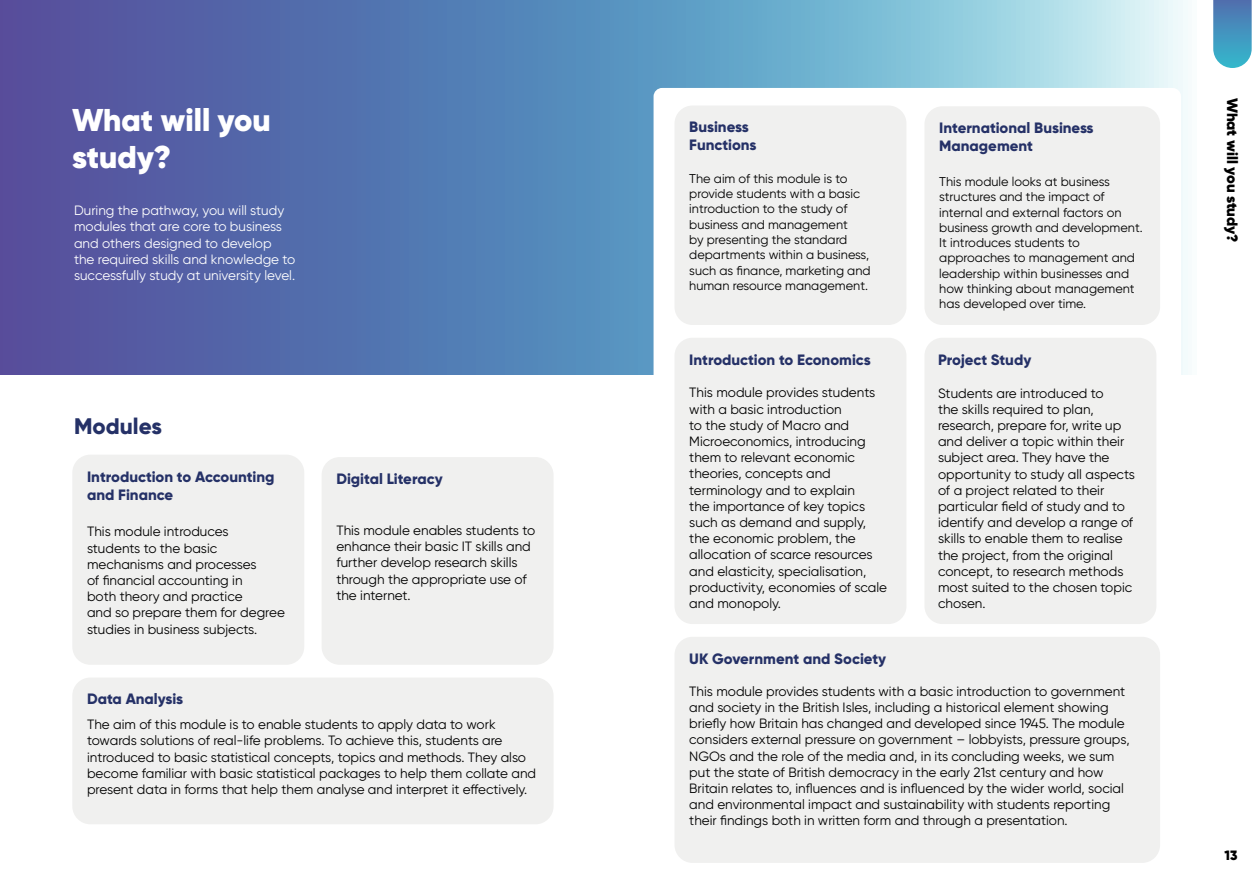
<style>
.page{position:relative;width:1259px;height:893px;background:#fff}
.page>*{position:absolute;margin:0;border:0;box-sizing:border-box;transform-origin:0 0}
.t1{font:900 31.5px "Gilroy";color:#fff}
.t2{font:800 22.5px "Gilroy";color:#253167}
.t3{font:800 15px/18px "Gilroy";color:#253167}
.t4{font:900 15px "Gilroy";letter-spacing:.03em;color:#000}
.t5{font:13.5px/16.2px "Gilroy";color:#000}
.t6{font:13.5px/16.2px "Gilroy";color:#fff}
.t7{font:900 13.5px "Gilroy";color:#000}
.t8{font:12.75px/15.3px "Gilroy";color:#000}
</style>
<div class="page">
<svg style="left:0;top:0;width:1188px;height:374px;background:#5f7fb5"></svg>
<svg style="left:1213px;top:0;width:38px;height:68px;background:#4f99c1"></svg>
<div style="left:653px;top:88px;width:528px;height:598px;background:#fff;border-radius:9px"></div>
<div style="left:674px;top:106px;width:232px;height:219px;background:#f0f0ef;border-radius:18px"></div>
<div style="left:924px;top:106px;width:236px;height:219px;background:#f0f0ef;border-radius:18px"></div>
<div style="left:674px;top:338px;width:232px;height:286px;background:#f0f0ef;border-radius:18px"></div>
<div style="left:924px;top:338px;width:232px;height:286px;background:#f0f0ef;border-radius:18px"></div>
<div style="left:674px;top:637px;width:486px;height:226px;background:#f0f0ef;border-radius:18px"></div>
<div style="left:72px;top:455px;width:232px;height:210px;background:#f0f0ef;border-radius:18px"></div>
<div style="left:322px;top:457px;width:231px;height:208px;background:#f0f0ef;border-radius:18px"></div>
<div style="left:72px;top:677px;width:481px;height:147px;background:#f0f0ef;border-radius:18px"></div>
<p class="t1" style="left:72px;top:100px;width:102px">What will</p>
<p class="t1" style="left:217px;top:100px;width:55px">you</p>
<p class="t1" style="left:72px;top:137px;width:82px">study?</p>
<p class="t6" style="left:74px;top:202px;width:223px">During the pathway, you will study modules that are core to business and others designed to develop the required skills and knowledge to successfully study at university level.</p>
<p class="t2" style="left:74px;top:412px;width:89px">Modules</p>
<p class="t3" style="left:87px;top:467px;width:189px">Introduction to Accounting</p>
<p class="t3" style="left:87px;top:485px;width:88px">and Finance</p>
<p class="t5" style="left:87px;top:523px;width:171px">This module introduces students to the basic mechanisms and processes of financial accounting in both theory and practice</p>
<p class="t5" style="left:87px;top:604px;width:199px">and so prepare them for degree studies in business subjects.</p>
<p class="t3" style="left:87px;top:689px;width:98px">Data Analysis</p>
<p class="t3" style="left:336px;top:470px;width:108px">Digital Literacy</p>
<p class="t5" style="left:336px;top:522px;width:200px">This module enables students to enhance their basic IT skills and further develop research skills through the appropriate use of the internet.</p>
<p class="t5" style="left:87px;top:716px;width:450px">The aim of this module is to enable students to apply data to work towards solutions of real-life problems. To achieve this, students are introduced to basic statistical concepts, topics and methods. They also become familiar with basic statistical packages to help them collate and present data in forms that help them analyse and interpret it effectively.</p>
<p class="t3" style="left:689px;top:118px;width:61px">Business</p>
<p class="t3" style="left:689px;top:136px;width:69px">Functions</p>
<p class="t3" style="left:939px;top:119px;width:156px">International Business<br>Management</p>
<p class="t8" style="left:689px;top:171px;width:183px">The aim of this module is to provide students with a basic introduction to the study of business and management<br>by presenting the standard departments within a business, such as finance, marketing and human resource management.</p>
<p class="t8" style="left:939px;top:174px;width:205px">This module looks at business structures and the impact of internal and external factors on business growth and development.<br>It introduces students to approaches to management and leadership within businesses and how thinking about management has developed over time.</p>
<p class="t3" style="left:689px;top:350px;width:183px">Introduction to Economics</p>
<p class="t3" style="left:938px;top:350px;width:95px">Project Study</p>
<p class="t5" style="left:689px;top:384px;width:199px">This module provides students with a basic introduction<br>to the study of Macro and<br>Microeconomics, introducing them to relevant economic theories, concepts and terminology and to explain<br>the importance of key topics such as demand and supply, the economic problem, the allocation of scarce resources and elasticity, specialisation, productivity, economies of scale and monopoly.</p>
<p class="t5" style="left:938px;top:385px;width:198px">Students are introduced to<br>the skills required to plan, research, prepare for, write up and deliver a topic within their subject area. They have the opportunity to study all aspects of a project related to their particular field of study and to identify and develop a range of skills to enable them to realise the project, from the original concept, to research methods most suited to the chosen topic chosen.</p>
<p class="t3" style="left:689px;top:649px;width:198px">UK Government and Society</p>
<p class="t5" style="left:689px;top:683px;width:442px">This module provides students with a basic introduction to government and society in the British Isles, including a historical element showing briefly how Britain has changed and developed since 1945. The module considers external pressure on government – lobbyists, pressure groups, NGOs and the role of the media and, in its concluding weeks, we sum put the state of British democracy in the early 21st century and how Britain relates to, influences and is influenced by the wider world, social and environmental impact and sustainability with students reporting their findings both in written form and through a presentation.</p>
<p class="t4" style="left:1242px;top:98px;width:146px;rotate:90deg">WWWW WWWW WWW WWWWWW</p>
<p class="t7" style="left:1224px;top:846px;width:14px">13</p>
</div>
